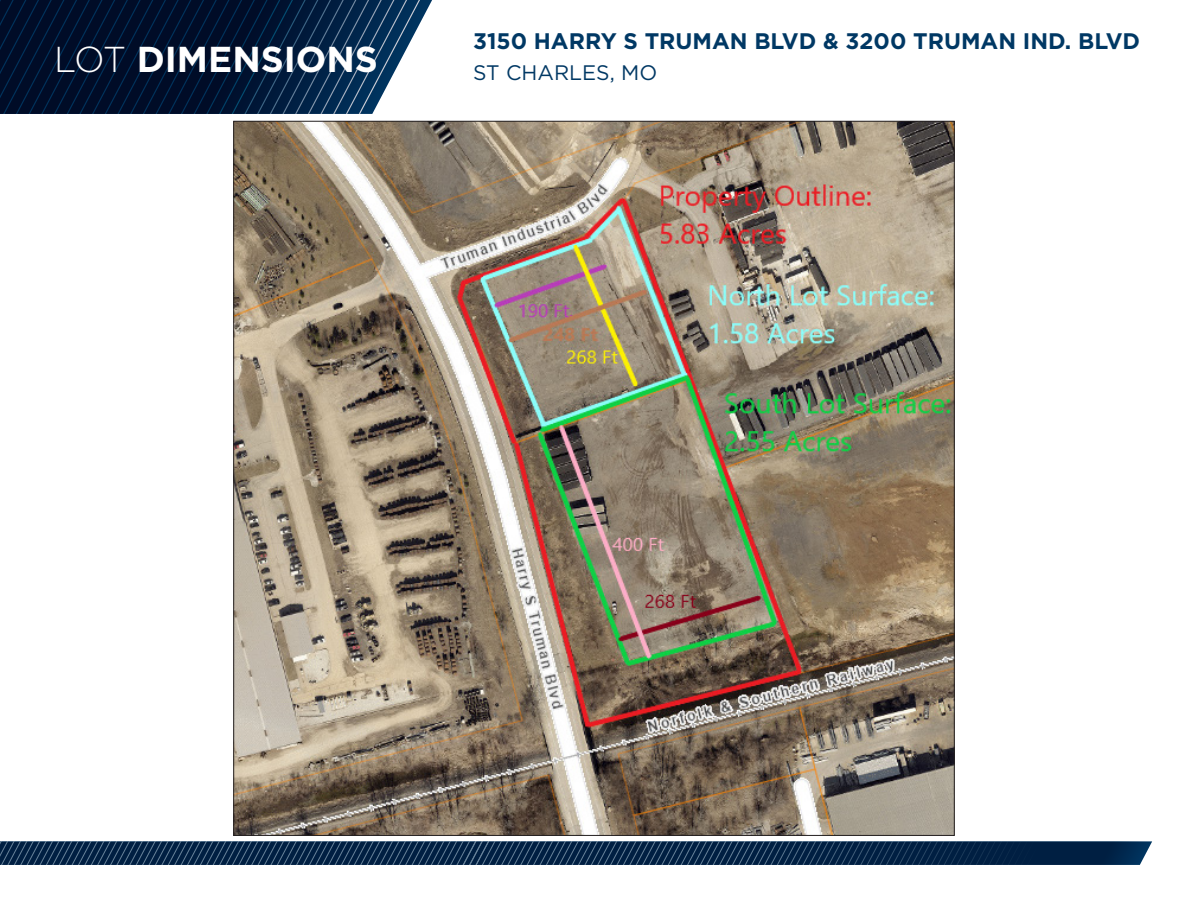
<style>
.page{position:relative;width:1188px;height:918px;background:#fff}
.page>*{position:absolute;margin:0;border:0;box-sizing:border-box;transform-origin:0 0}
.Property_Name___Address{font:700 36px "Gotham";color:#fff}
.Property_Name___Address_2nd_Line{font:700 22.5px "Gotham";color:#003864}
.Property_Name___Address_2nd_Line-2{font:21px "Gotham";color:#003864}
.s1{font-weight:300}
</style>
<div class="page">
<svg style="left:0;top:0;width:432px;height:114px;background:#122744"></svg>
<svg style="left:0;top:841px;width:1152px;height:24px;background:#113051"></svg>
<img style="left:236px;top:123px;width:716px;height:711px">
<p class="Property_Name___Address" style="left:54px;top:35px;width:326px"><span class="s1">LOT</span> DIMENSIONS</p>
<p class="Property_Name___Address_2nd_Line" style="left:473px;top:26px;width:669px">3150 HARRY S TRUMAN BLVD &amp; 3200 TRUMAN IND. BLVD</p>
<p class="Property_Name___Address_2nd_Line-2" style="left:473px;top:59px;width:186px">ST CHARLES, MO</p>
</div>
